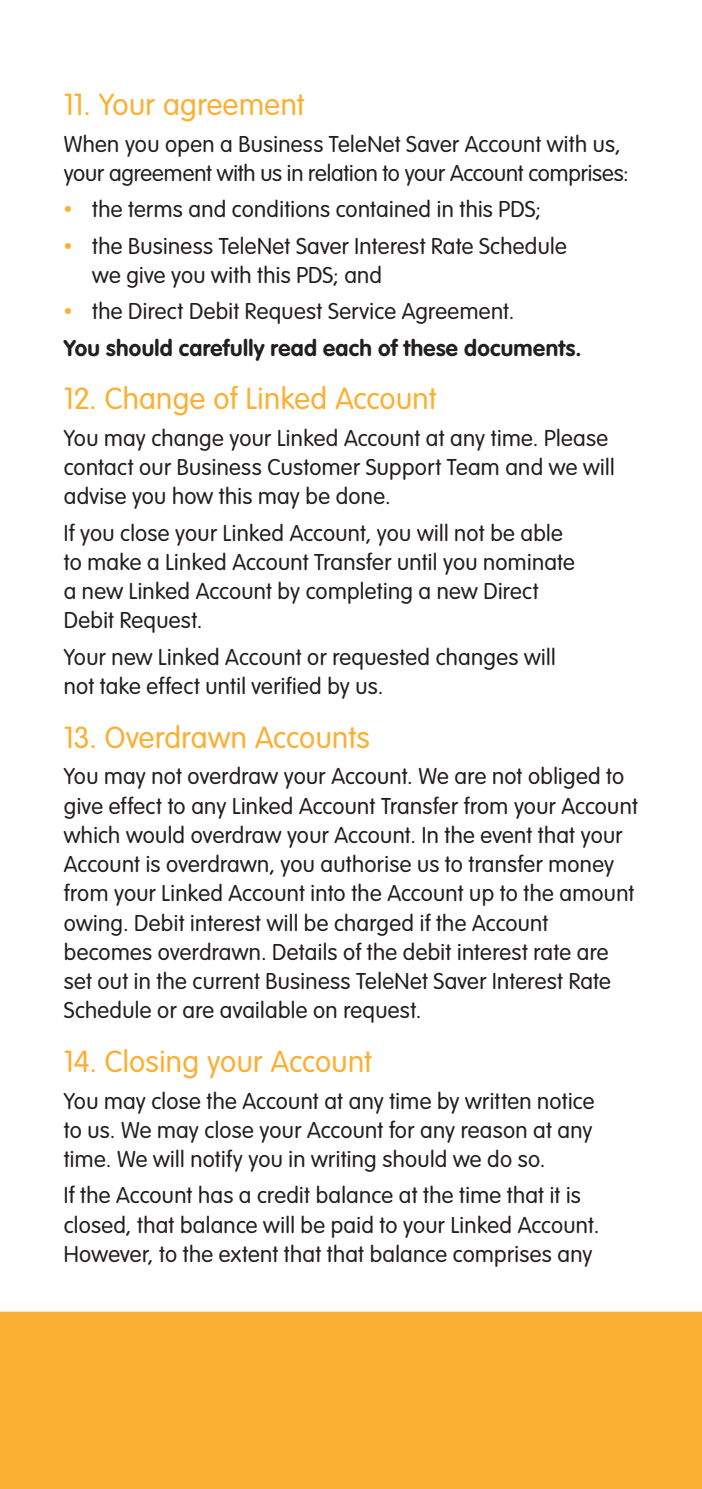
<style>
.page{position:relative;width:702px;height:1489px;background:#fff}
.page>*{position:absolute;margin:0;border:0;box-sizing:border-box;transform-origin:0 0}
.BW_Sub_Heading{font:300 30px "Bankwest Rounded";letter-spacing:.01em;color:#fbb033}
.BW_Copy{font:300 22.5px/29.2px "Bankwest Rounded";letter-spacing:.015em;color:#231f20}
.BW_Copy-2{font:300 22.5px/29.2px "Bankwest Rounded";letter-spacing:-.005em;color:#231f20}
.BW_Copy-3{font:700 22.5px "Bankwest Rounded";letter-spacing:.015em;color:#231f20}
.s1{color:#fbb033}
</style>
<div class="page">
<div style="left:0;top:1311px;width:702px;height:177px;background:#fbb033"></div>
<p class="BW_Sub_Heading" style="left:64px;top:85px;width:242px">11. Your agreement</p>
<p class="BW_Copy-2" style="left:64px;top:128px;width:566px">When you open a Business TeleNet Saver Account with us, your agreement with us in relation to your Account comprises:</p>
<p class="BW_Copy" style="left:64px;top:194px;width:478px"><span class="s1">•</span> the terms and conditions contained in this PDS;</p>
<p class="BW_Copy" style="left:92px;top:230px;width:476px;text-indent:-28px"><span class="s1">•</span> the Business TeleNet Saver Interest Rate Schedule we give you with this PDS; and</p>
<p class="BW_Copy" style="left:64px;top:296px;width:452px"><span class="s1">•</span> the Direct Debit Request Service Agreement.</p>
<p class="BW_Copy-3" style="left:64px;top:333px;width:519px">You should carefully read each of these documents.</p>
<p class="BW_Sub_Heading" style="left:64px;top:379px;width:374px">12. Change of Linked Account</p>
<p class="BW_Copy" style="left:64px;top:422px;width:552px">You may change your Linked Account at any time. Please contact our Business Customer Support Team and we will advise you how this may be done.</p>
<p class="BW_Copy" style="left:64px;top:517px;width:512px">If you close your Linked Account, you will not be able to make a Linked Account Transfer until you nominate a new Linked Account by completing a new Direct Debit Request.</p>
<p class="BW_Copy" style="left:64px;top:641px;width:493px">Your new Linked Account or requested changes will not take effect until verified by us.</p>
<p class="BW_Sub_Heading" style="left:64px;top:718px;width:307px">13. Overdrawn Accounts</p>
<p class="BW_Copy" style="left:64px;top:760px;width:575px">You may not overdraw your Account. We are not obliged to give effect to any Linked Account Transfer from your Account which would overdraw your Account. In the event that your Account is overdrawn, you authorise us to transfer money from your Linked Account into the Account up to the amount owing. Debit interest will be charged if the Account becomes overdrawn. Details of the debit interest rate are set out in the current Business TeleNet Saver Interest Rate Schedule or are available on request.</p>
<p class="BW_Sub_Heading" style="left:64px;top:1042px;width:310px">14. Closing your Account</p>
<p class="BW_Copy" style="left:64px;top:1085px;width:532px;text-align:justify">You may close the Account at any time by written notice to us. We may close your Account for any reason at any time. We will notify you in writing should we do so.</p>
<p class="BW_Copy" style="left:64px;top:1179px;width:537px">If the Account has a credit balance at the time that it is closed, that balance will be paid to your Linked Account.<br>However, to the extent that that balance comprises any</p>
</div>
